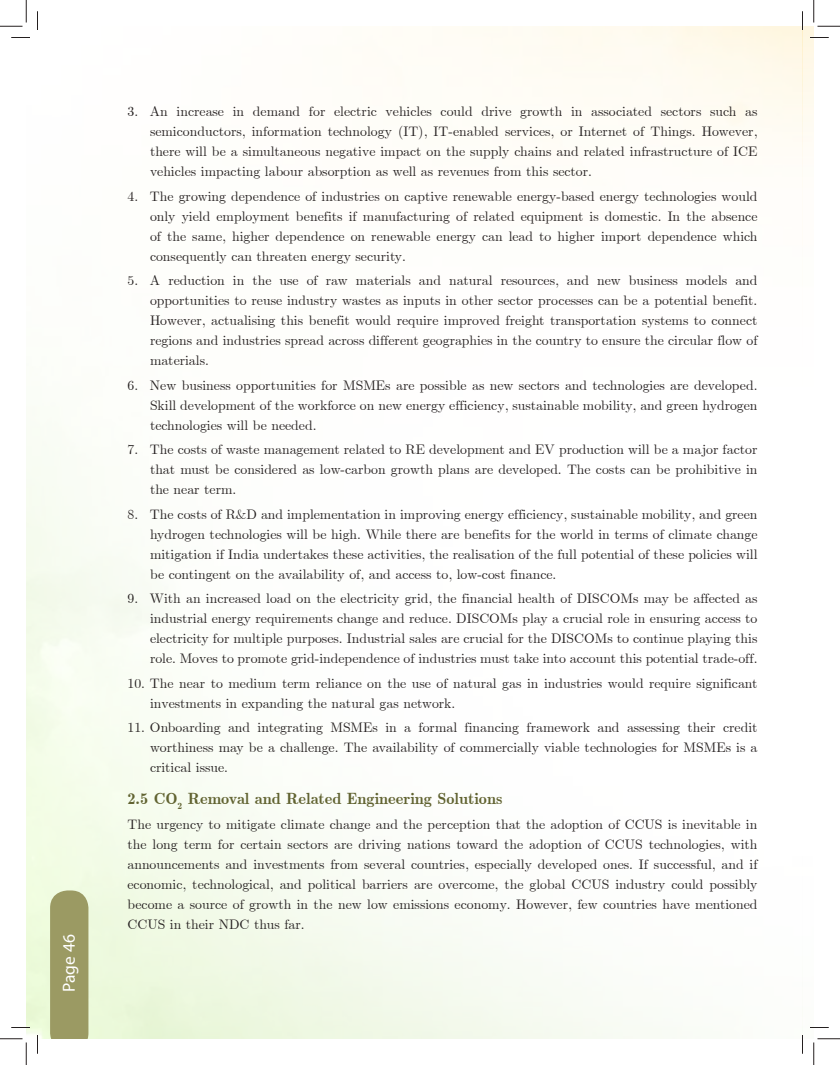
<style>
.page{position:relative;width:840px;height:1065px;background:#fff}
.page>*{position:absolute;margin:0;border:0;box-sizing:border-box;transform-origin:0 0}
.t1{font:17.5px "Myriad Pro";color:#fff}
.t2{font:700 16.25px "Euclid";color:#616331}
.t3{font:13.75px/20px "Euclid";color:#241f1f;text-align:justify}
</style>
<div class="page">
<div style="left:50px;top:890px;width:38px;height:149px;background:#9b9a63"></div>
<svg style="left:11px;top:37px;width:19px;height:1px"></svg>
<svg style="left:810px;top:37px;width:19px;height:1px"></svg>
<svg style="left:11px;top:1027px;width:19px;height:1px"></svg>
<svg style="left:810px;top:1027px;width:19px;height:1px"></svg>
<svg style="left:37px;top:11px;width:1px;height:19px"></svg>
<svg style="left:37px;top:1035px;width:1px;height:19px"></svg>
<svg style="left:802px;top:11px;width:1px;height:19px"></svg>
<svg style="left:802px;top:1035px;width:1px;height:19px"></svg>
<svg style="left:0;top:0;width:27px;height:27px"></svg>
<svg style="left:0;top:1039px;width:27px;height:26px"></svg>
<svg style="left:814px;top:0;width:26px;height:27px"></svg>
<svg style="left:814px;top:1039px;width:26px;height:26px"></svg>
<p class="t1" style="left:58px;top:992px;width:59px;rotate:-90deg">Page 46</p>
<p class="t3" style="left:150px;top:102px;width:609px;text-indent:-22px">3. An increase in demand for electric vehicles could drive growth in associated sectors such as semiconductors, information technology (IT), IT-enabled services, or Internet of Things. However, there will be a simultaneous negative impact on the supply chains and related infrastructure of ICE vehicles impacting labour absorption as well as revenues from this sector.</p>
<p class="t3" style="left:150px;top:186px;width:609px;text-indent:-22px">4. The growing dependence of industries on captive renewable energy-based energy technologies would only yield employment benefits if manufacturing of related equipment is domestic. In the absence of the same, higher dependence on renewable energy can lead to higher import dependence which consequently can threaten energy security.</p>
<p class="t3" style="left:150px;top:271px;width:609px;text-indent:-22px">5. A reduction in the use of raw materials and natural resources, and new business models and opportunities to reuse industry wastes as inputs in other sector processes can be a potential benefit.<br>However, actualising this benefit would require improved freight transportation systems to connect regions and industries spread across different geographies in the country to ensure the circular flow of materials.</p>
<p class="t3" style="left:150px;top:375px;width:609px;text-indent:-22px">6. New business opportunities for MSMEs are possible as new sectors and technologies are developed.<br>Skill development of the workforce on new energy efficiency, sustainable mobility, and green hydrogen technologies will be needed.</p>
<p class="t3" style="left:150px;top:440px;width:609px;text-indent:-22px">7. The costs of waste management related to RE development and EV production will be a major factor that must be considered as low-carbon growth plans are developed. The costs can be prohibitive in the near term.</p>
<p class="t3" style="left:150px;top:504px;width:609px;text-indent:-22px">8. The costs of R&amp;D and implementation in improving energy efficiency, sustainable mobility, and green hydrogen technologies will be high. While there are benefits for the world in terms of climate change mitigation if India undertakes these activities, the realisation of the full potential of these policies will be contingent on the availability of, and access to, low-cost finance.</p>
<p class="t3" style="left:150px;top:589px;width:609px;text-indent:-22px">9. With an increased load on the electricity grid, the financial health of DISCOMs may be affected as industrial energy requirements change and reduce. DISCOMs play a crucial role in ensuring access to electricity for multiple purposes. Industrial sales are crucial for the DISCOMs to continue playing this role. Moves to promote grid-independence of industries must take into account this potential trade-off.</p>
<p class="t3" style="left:150px;top:673px;width:609px;text-indent:-22px">10. The near to medium term reliance on the use of natural gas in industries would require significant investments in expanding the natural gas network.</p>
<p class="t3" style="left:150px;top:718px;width:609px;text-indent:-22px">11. Onboarding and integrating MSMEs in a formal financing framework and assessing their credit worthiness may be a challenge. The availability of commercially viable technologies for MSMEs is a critical issue.</p>
<p class="t2" style="left:128px;top:789px;width:377px">2.5 CO<sub>2</sub> Removal and Related Engineering Solutions</p>
<p class="t3" style="left:128px;top:815px;width:632px">The urgency to mitigate climate change and the perception that the adoption of CCUS is inevitable in the long term for certain sectors are driving nations toward the adoption of CCUS technologies, with announcements and investments from several countries, especially developed ones. If successful, and if economic, technological, and political barriers are overcome, the global CCUS industry could possibly become a source of growth in the new low emissions economy. However, few countries have mentioned CCUS in their NDC thus far.</p>
</div>
